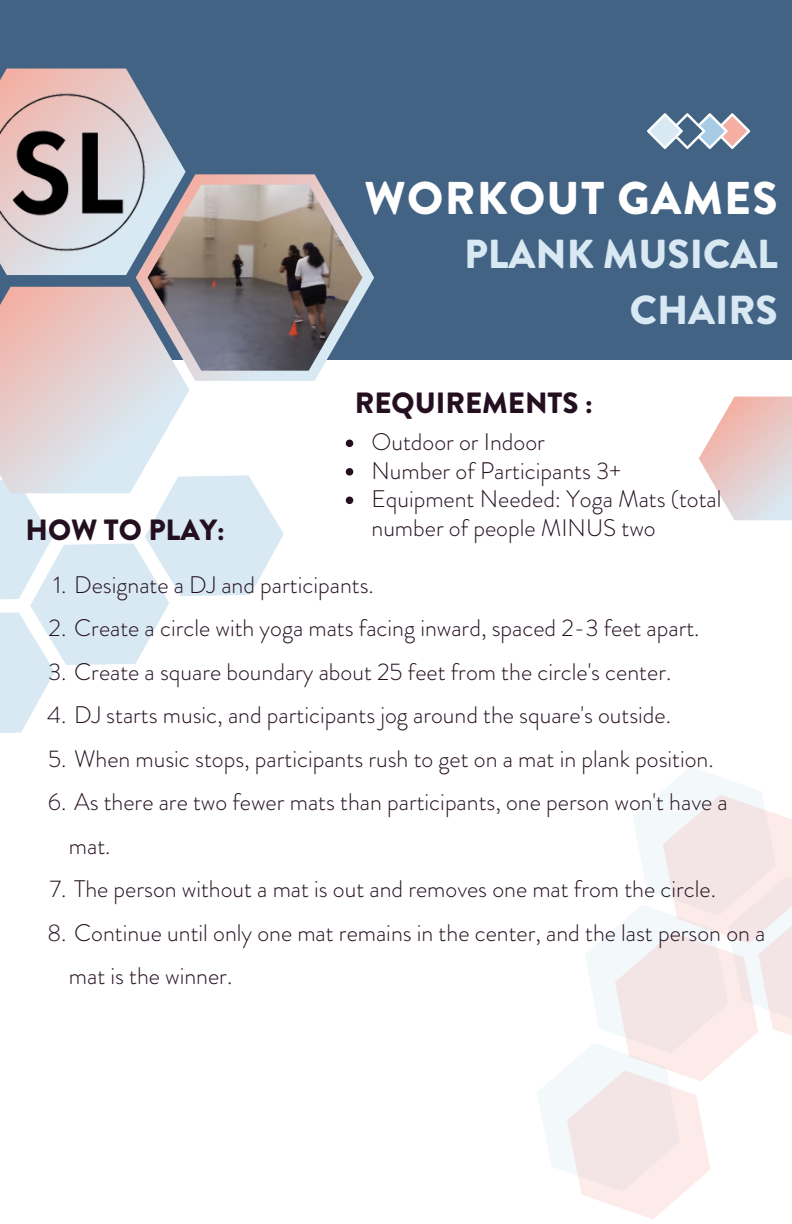
<style>
.page{position:relative;width:792px;height:1224px;background:#fff}
.page>*{position:absolute;margin:0;border:0;box-sizing:border-box;transform-origin:0 0}
.t1{font:900 45.8px "Brandon Grotesque";letter-spacing:.03em;color:#fff}
.t2{font:900 40.4px/55.6px "Brandon Grotesque";color:#d8e9f3;text-align:right}
.t3{font:900 29.2px "Brandon Grotesque";color:#240f20}
.t4{font:300 24px/43.6px "Brandon Grotesque";color:#240f20}
</style>
<div class="page">
<div style="left:0;top:0;width:792px;height:360px;background:#426384"></div>
<svg style="left:0;top:475px;width:284px;height:258px"></svg>
<svg style="left:136px;top:174px;width:238px;height:207px"></svg>
<svg style="left:0;top:287px;width:189px;height:206px;background:#e3d5d6"></svg>
<svg style="left:0;top:69px;width:185px;height:206px"></svg>
<svg style="left:699px;top:397px;width:93px;height:123px"></svg>
<svg style="left:647px;top:113px;width:103px;height:36px"></svg>
<svg style="left:537px;top:770px;width:255px;height:449px"></svg>
<svg style="left:346px;top:440px;width:7px;height:7px"></svg>
<svg style="left:346px;top:468px;width:7px;height:8px"></svg>
<svg style="left:346px;top:497px;width:7px;height:7px"></svg>
<img style="left:148px;top:185px;width:214px;height:186px">
<img style="left:0;top:85px;width:154px;height:174px">
<p class="t1" style="left:365px;top:166px;width:415px">WORKOUT GAMES</p>
<p class="t2" style="left:464px;top:227px;width:315px">PLANK MUSICAL<br>CHAIRS</p>
<p class="t3" style="left:355px;top:383px;width:239px">REQUIREMENTS :</p>
<p class="t4" style="left:371px;top:420px;width:175px">Outdoor or Indoor</p>
<p class="t4" style="left:371px;top:449px;width:251px">Number of Participants 3+</p>
<p class="t4" style="left:371px;top:485px;width:352px;line-height:28.4px">Equipment Needed: Yoga Mats (total number of people MINUS two</p>
<p class="t3" style="left:26px;top:509px;width:201px">HOW TO PLAY:</p>
<p class="t4" style="left:53px;top:563px;width:322px">1. Designate a DJ and participants.</p>
<p class="t4" style="left:49px;top:606px;width:653px">2. Create a circle with yoga mats facing inward, spaced 2-3 feet apart.</p>
<p class="t4" style="left:48px;top:650px;width:625px">3. Create a square boundary about 25 feet from the circle's center.</p>
<p class="t4" style="left:47px;top:693px;width:625px">4. DJ starts music, and participants jog around the square's outside.</p>
<p class="t4" style="left:48px;top:737px;width:667px">5. When music stops, participants rush to get on a mat in plank position.</p>
<p class="t4" style="left:69px;top:780px;width:660px;text-indent:-21px">6. As there are two fewer mats than participants, one person won't have a mat.</p>
<p class="t4" style="left:50px;top:867px;width:668px">7. The person without a mat is out and removes one mat from the circle.</p>
<p class="t4" style="left:69px;top:911px;width:698px;text-indent:-21px">8. Continue until only one mat remains in the center, and the last person on a mat is the winner.</p>
</div>
